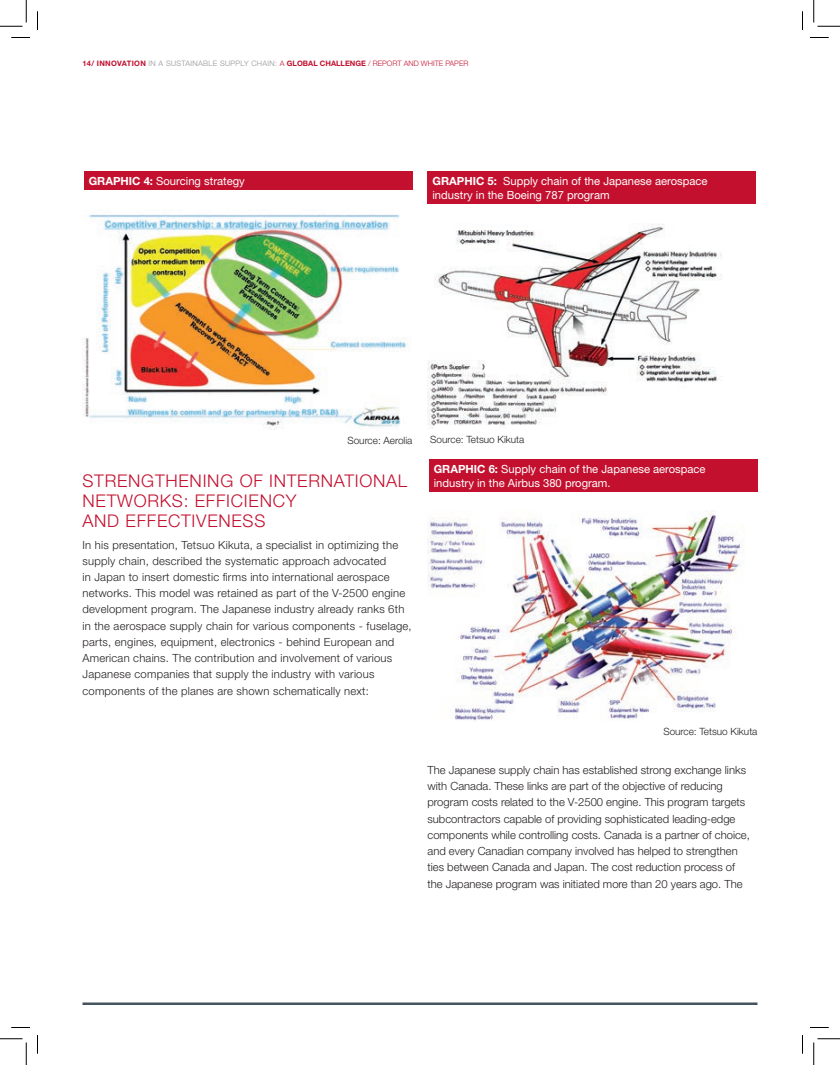
<style>
.page{position:relative;width:840px;height:1065px;background:#fff}
.page>*{position:absolute;margin:0;border:0;box-sizing:border-box;transform-origin:0 0}
.Grand_Titre__sous{font:300 17.5px/20px "Helvetica Neue";letter-spacing:.04em;color:#c3102f}
.Texte_courant{font:300 11.25px/16.2px "Helvetica Neue";letter-spacing:.02em;color:#231f20}
.Texte_courant-2{font:300 11.25px/16.2px "Helvetica Neue";color:#231f20}
.Tableau_Info_-_Heade{font:11.25px/13.8px "Helvetica Neue";color:#fff}
.Source{font:300 10px "Helvetica Neue";color:#231f20}
.Texte_courant-3{font:300 10px "Helvetica Neue";color:#231f20}
.t1{font:700 7.5px "Helvetica Neue";color:#c3102f}
.s1{font-weight:300;color:#919295}
.s2{font-weight:300}
.s3{font-weight:700}
</style>
<div class="page">
<hr style="left:82px;top:1002px;width:676px;height:3px;background:#45555f">
<div style="left:84px;top:172px;width:328px;height:18px;background:#c3102f"></div>
<img style="left:82px;top:209px;width:327px;height:221px">
<div style="left:428px;top:172px;width:328px;height:32px;background:#c3102f"></div>
<img style="left:428px;top:224px;width:294px;height:204px">
<div style="left:429px;top:459px;width:329px;height:33px;background:#c3102f"></div>
<img style="left:428px;top:510px;width:316px;height:211px">
<svg style="left:11px;top:37px;width:19px;height:1px"></svg>
<svg style="left:810px;top:37px;width:19px;height:1px"></svg>
<svg style="left:11px;top:1027px;width:19px;height:1px"></svg>
<svg style="left:810px;top:1027px;width:19px;height:1px"></svg>
<svg style="left:37px;top:11px;width:1px;height:19px"></svg>
<svg style="left:37px;top:1035px;width:1px;height:19px"></svg>
<svg style="left:802px;top:11px;width:1px;height:19px"></svg>
<svg style="left:802px;top:1035px;width:1px;height:19px"></svg>
<svg style="left:0;top:0;width:27px;height:27px"></svg>
<svg style="left:0;top:1039px;width:27px;height:26px"></svg>
<svg style="left:814px;top:0;width:26px;height:27px"></svg>
<svg style="left:814px;top:1039px;width:26px;height:26px"></svg>
<p class="t1" style="left:82px;top:59px;width:387px">14/ INNOVATION <span class="s1">IN A SUSTAINABLE SUPPLY CHAIN:</span> <span class="s2">A</span> GLOBAL CHALLENGE <span class="s2">/ REPORT AND WHITE PAPER</span></p>
<p class="Tableau_Info_-_Heade" style="left:89px;top:174px;width:158px"><span class="s3">GRAPHIC 4:</span> Sourcing strategy</p>
<p class="Tableau_Info_-_Heade" style="left:432px;top:174px;width:277px"><span class="s3">GRAPHIC 5:</span> Supply chain of the Japanese aerospace industry in the Boeing 787 program</p>
<p class="Source" style="left:347px;top:434px;width:67px">Source: Aerolia</p>
<p class="Grand_Titre__sous" style="left:82px;top:470px;width:326px">STRENGTHENING OF INTERNATIONAL<br>NETWORKS: EFFICIENCY<br>AND EFFECTIVENESS</p>
<p class="Texte_courant" style="left:82px;top:536px;width:331px">In his presentation, Tetsuo Kikuta, a specialist in optimizing the supply chain, described the systematic approach advocated<br>in Japan to insert domestic firms into international aerospace networks. This model was retained as part of the V-2500 engine development program. The Japanese industry already ranks 6th in the aerospace supply chain for various components - fuselage, parts, engines, equipment, electronics - behind European and American chains. The contribution and involvement of various Japanese companies that supply the industry with various components of the planes are shown schematically next:</p>
<p class="Texte_courant-3" style="left:430px;top:433px;width:96px">Source: Tetsuo Kikuta</p>
<p class="Tableau_Info_-_Heade" style="left:434px;top:462px;width:273px"><span class="s3">GRAPHIC 6:</span> Supply chain of the Japanese aerospace industry in the Airbus 380 program.</p>
<p class="Source" style="left:663px;top:726px;width:96px">Source: Tetsuo Kikuta</p>
<p class="Texte_courant-2" style="left:428px;top:762px;width:324px">The Japanese supply chain has established strong exchange links with Canada. These links are part of the objective of reducing program costs related to the V-2500 engine. This program targets subcontractors capable of providing sophisticated leading-edge components while controlling costs. Canada is a partner of choice, and every Canadian company involved has helped to strengthen ties between Canada and Japan. The cost reduction process of the Japanese program was initiated more than 20 years ago. The</p>
</div>
